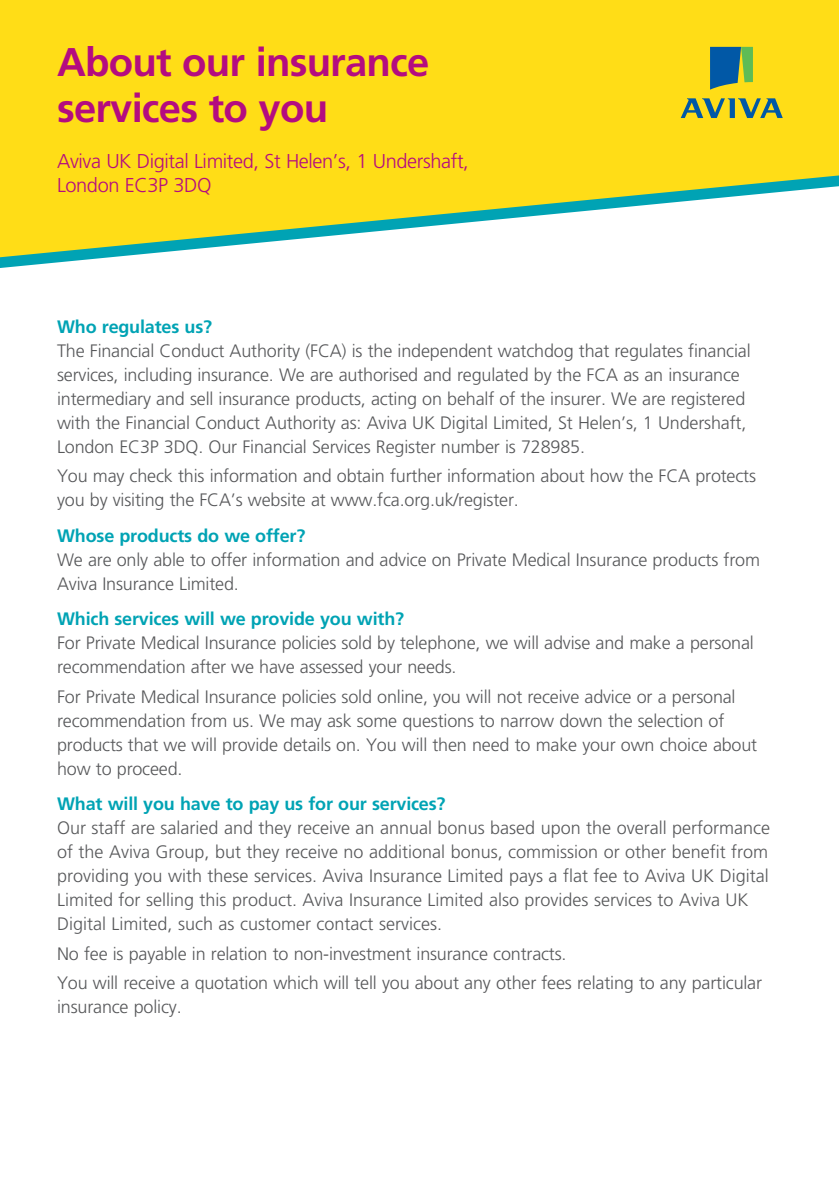
<style>
.page{position:relative;width:839px;height:1190px;background:#fff}
.page>*{position:absolute;margin:0;border:0;box-sizing:border-box;transform-origin:0 0}
.t1{font:700 40px/46px "Frutiger LT Std";letter-spacing:-.02em;color:#b40c80}
.t2{font:300 20px/24px "Frutiger LT Std";letter-spacing:-.02em;color:#b40c80}
.t3{font:300 18px/24px "Frutiger LT Std";letter-spacing:-.01em;color:#57585a}
.t4{font:700 18px "Frutiger LT Std";letter-spacing:-.01em;color:#00a3b4}
</style>
<div class="page">
<div style="left:0;top:0;width:839px;height:174px;background:#ffdd17"></div>
<svg style="left:710px;top:47px;width:43px;height:43px"></svg>
<svg style="left:681px;top:98px;width:102px;height:20px"></svg>
<svg style="left:0;top:174px;width:839px;height:94px"></svg>
<h1 class="t1" style="left:57px;top:39px;width:374px">About our insurance services to you</h1>
<p class="t2" style="left:57px;top:149px;width:413px">Aviva UK Digital Limited, St Helen’s, 1 Undershaft,<br>London EC3P 3DQ</p>
<p class="t4" style="left:57px;top:316px;width:157px">Who regulates us?</p>
<p class="t3" style="left:57px;top:339px;width:695px">The Financial Conduct Authority (FCA) is the independent watchdog that regulates financial services, including insurance. We are authorised and regulated by the FCA as an insurance intermediary and sell insurance products, acting on behalf of the insurer. We are registered with the Financial Conduct Authority as: Aviva UK Digital Limited, St Helen’s, 1 Undershaft, London EC3P 3DQ. Our Financial Services Register number is 728985.</p>
<p class="t3" style="left:57px;top:464px;width:700px">You may check this information and obtain further information about how the FCA protects you by visiting the FCA’s website at www.fca.org.uk/register.</p>
<p class="t4" style="left:57px;top:525px;width:250px">Whose products do we offer?</p>
<p class="t3" style="left:57px;top:548px;width:704px">We are only able to offer information and advice on Private Medical Insurance products from<br>Aviva Insurance Limited.</p>
<p class="t4" style="left:57px;top:608px;width:349px">Which services will we provide you with?</p>
<p class="t3" style="left:57px;top:631px;width:698px">For Private Medical Insurance policies sold by telephone, we will advise and make a personal recommendation after we have assessed your needs.</p>
<p class="t3" style="left:57px;top:685px;width:702px">For Private Medical Insurance policies sold online, you will not receive advice or a personal recommendation from us. We may ask some questions to narrow down the selection of products that we will provide details on. You will then need to make your own choice about how to proceed.</p>
<p class="t4" style="left:57px;top:793px;width:390px">What will you have to pay us for our services?</p>
<p class="t3" style="left:57px;top:816px;width:715px">Our staff are salaried and they receive an annual bonus based upon the overall performance of the Aviva Group, but they receive no additional bonus, commission or other benefit from providing you with these services. Aviva Insurance Limited pays a flat fee to Aviva UK Digital Limited for selling this product. Aviva Insurance Limited also provides services to Aviva UK Digital Limited, such as customer contact services.</p>
<p class="t3" style="left:57px;top:939px;width:707px;line-height:29.6px">No fee is payable in relation to non-investment insurance contracts.<br>You will receive a quotation which will tell you about any other fees relating to any particular</p>
<p class="t3" style="left:57px;top:995px;width:126px">insurance policy.</p>
</div>
